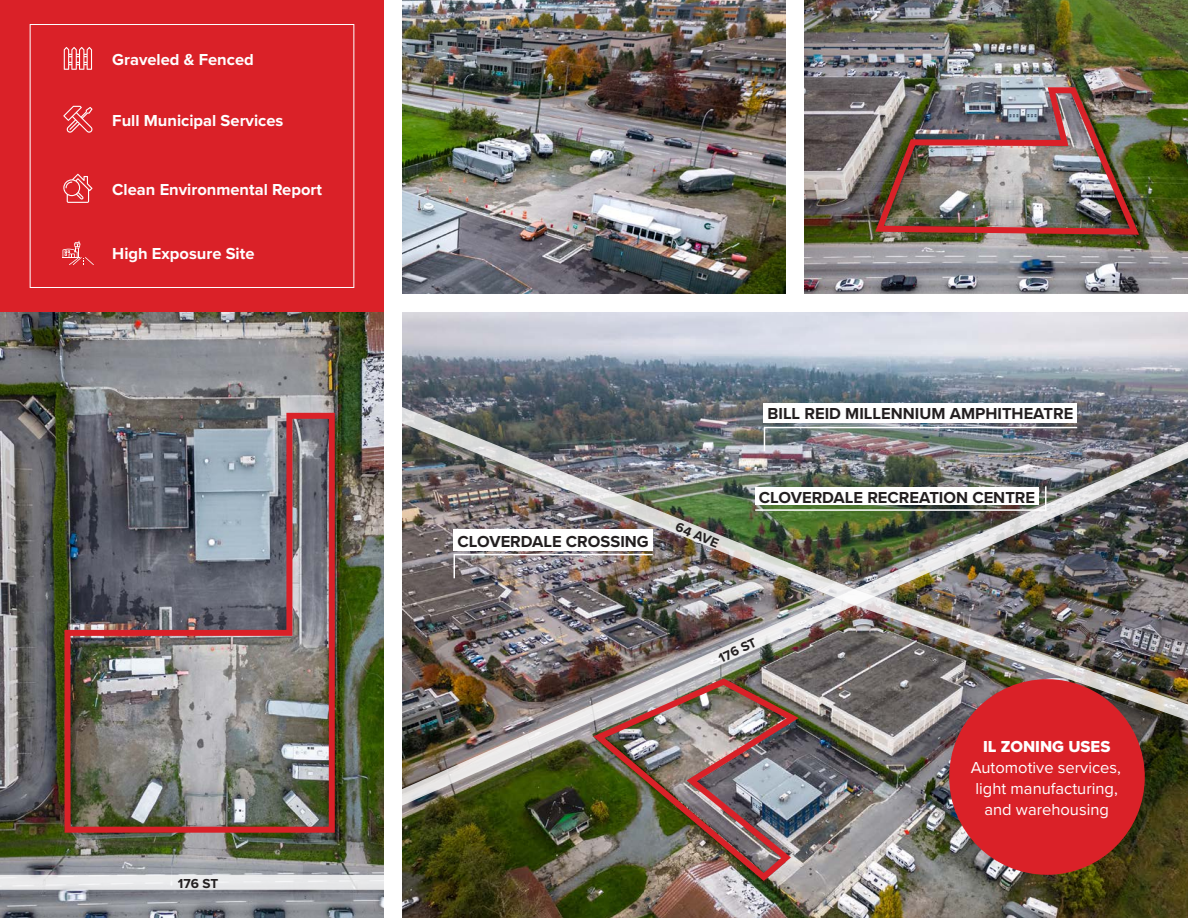
<style>
.page{position:relative;width:1188px;height:918px;background:#fff}
.page>*{position:absolute;margin:0;border:0;box-sizing:border-box;transform-origin:0 0}
.t1{font:700 16.5px "Proxima Nova";color:#fff}
.t2{font:700 16.5px "Proxima Nova";color:#231f20}
.t3{font:16.5px/21px "Proxima Nova";color:#fff;text-align:center}
.t4{font:16.5px "Proxima Nova Extrabld";color:#fff}
.t5{font:700 13.5px "Proxima Nova";color:#231f20}
</style>
<div class="page">
<div style="left:0;top:0;width:384px;height:312px;background:#da2128"></div>
<img style="left:402px;top:0;width:384px;height:294px">
<img style="left:804px;top:0;width:384px;height:294px">
<img style="left:0;top:312px;width:384px;height:606px">
<img style="left:402px;top:312px;width:786px;height:606px">
<img style="left:62px;top:410px;width:276px;height:426px">
<div style="left:0;top:875px;width:393px;height:15px;background:#e9e9eb"></div>
<img style="left:402px;top:739px;width:786px;height:71px">
<img style="left:402px;top:403px;width:786px;height:336px">
<div style="left:764px;top:403px;width:313px;height:19px;background:#fff"></div>
<div style="left:453px;top:529px;width:200px;height:22px;background:#fff"></div>
<img style="left:763px;top:426px;width:316px;height:27px">
<img style="left:453px;top:553px;width:201px;height:27px">
<img style="left:754px;top:485px;width:293px;height:27px">
<img style="left:871px;top:83px;width:273px;height:155px">
<img style="left:590px;top:675px;width:215px;height:210px">
<svg style="left:64px;top:47px;width:28px;height:23px"></svg>
<svg style="left:63px;top:106px;width:30px;height:27px"></svg>
<svg style="left:63px;top:174px;width:30px;height:29px"></svg>
<svg style="left:62px;top:241px;width:32px;height:24px"></svg>
<div style="left:30px;top:24px;width:324px;height:264px;border:1px solid #fff"></div>
<div style="left:949px;top:679px;width:196px;height:196px;background:#da2128;border-radius:50%"></div>
<p class="t1" style="left:112px;top:50px;width:143px">Graveled &amp; Fenced</p>
<p class="t1" style="left:112px;top:110px;width:173px">Full Municipal Services</p>
<p class="t1" style="left:112px;top:180px;width:211px">Clean Environmental Report</p>
<p class="t1" style="left:112px;top:244px;width:144px">High Exposure Site</p>
<p class="t5" style="left:178px;top:875px;width:42px">176 ST</p>
<p class="t2" style="left:458px;top:531px;width:193px">CLOVERDALE CROSSING</p>
<p class="t5" style="left:679px;top:519px;width:47px;rotate:23deg">64 AVE</p>
<p class="t2" style="left:768px;top:404px;width:307px">BILL REID MILLENNIUM AMPHITHEATRE</p>
<p class="t2" style="left:759px;top:488px;width:278px">CLOVERDALE RECREATION CENTRE</p>
<p class="t5" style="left:716px;top:652px;width:42px;rotate:-25deg">176 ST</p>
<p class="t4" style="left:983px;top:734px;width:129px">IL ZONING USES</p>
<p class="t3" style="left:971px;top:757px;width:152px">Automotive services, light manufacturing, and warehousing</p>
</div>
